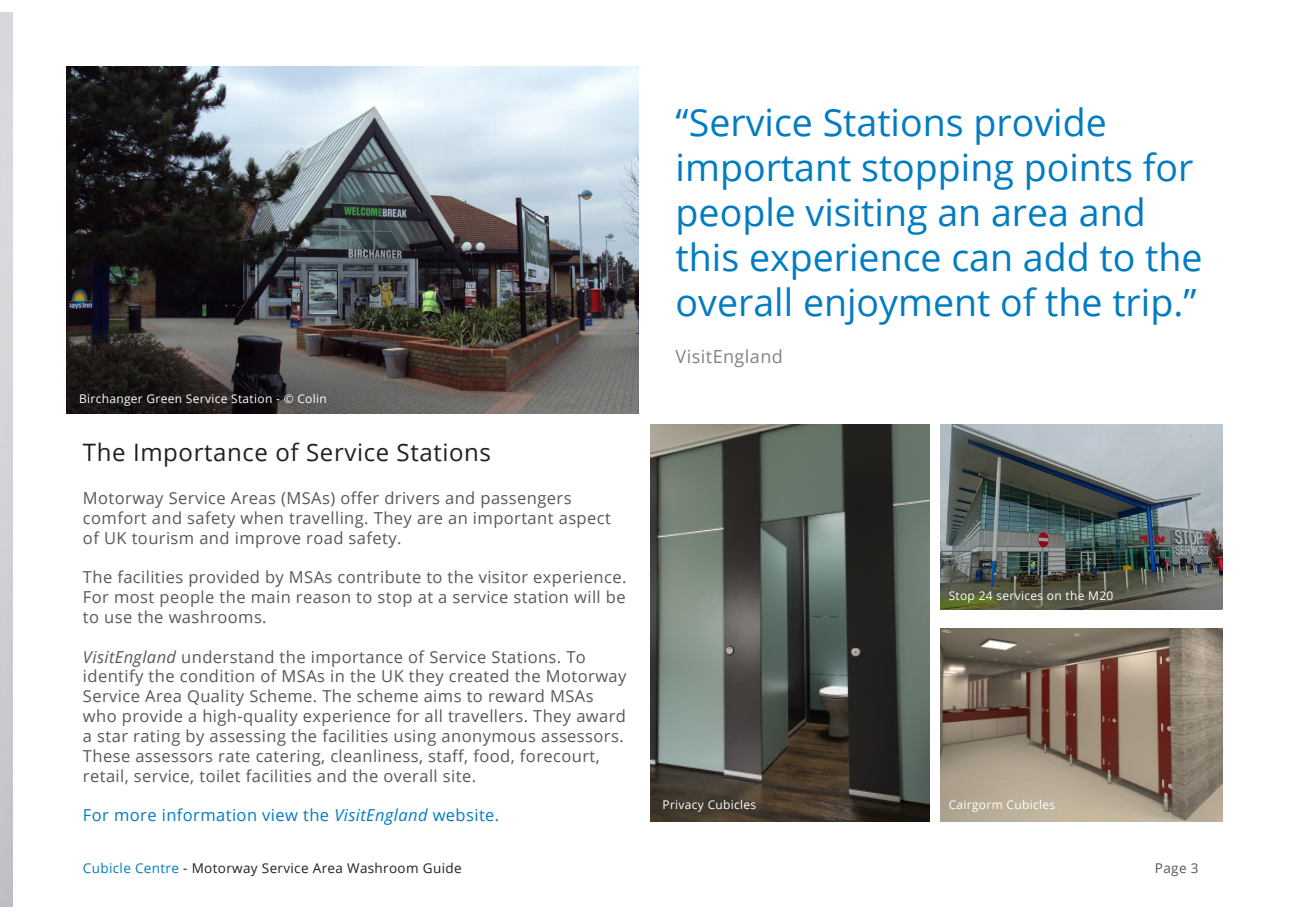
<style>
.page{position:relative;width:1289px;height:919px;background:#fff}
.page>*{position:absolute;margin:0;border:0;box-sizing:border-box;transform-origin:0 0}
.t1{font:37.5px/45px "Open Sans";color:#007cc2}
.t2{font:24px "Open Sans";letter-spacing:.025em;color:#231f20}
.t3{font:18px "Open Sans";letter-spacing:.025em;color:#808285}
.t4{font:16.5px/19.8px "Open Sans";letter-spacing:.025em;color:#57585a}
.t5{font:16.5px "Open Sans";letter-spacing:.025em;color:#007cc2}
.t6{font:13.5px "Open Sans";letter-spacing:.025em;color:#231f20}
.t7{font:13.5px "Open Sans";color:#57585a}
.t8{font:12px "Open Sans";letter-spacing:.025em;color:#fff}
.s1{font-style:italic}
.s2{color:#007cc2}
</style>
<div class="page">
<img style="left:67px;top:67px;width:572px;height:346px">
<img style="left:940px;top:424px;width:282px;height:185px">
<img style="left:940px;top:628px;width:282px;height:193px">
<img style="left:650px;top:424px;width:279px;height:397px">
<p class="t8" style="left:79px;top:390px;width:249px">Birchanger Green Service Station - © Colin</p>
<p class="t2" style="left:83px;top:436px;width:409px">The Importance of Service Stations</p>
<p class="t4" style="left:83px;top:488px;width:529px">Motorway Service Areas (MSAs) offer drivers and passengers comfort and safety when travelling. They are an important aspect of UK tourism and improve road safety.</p>
<p class="t4" style="left:83px;top:567px;width:545px;text-align:justify">The facilities provided by MSAs contribute to the visitor experience.<br>For most people the main reason to stop at a service station will be to use the washrooms.</p>
<p class="t4" style="left:83px;top:646px;width:545px"><span class="s1">VisitEngland</span> understand the importance of Service Stations. To identify the condition of MSAs in the UK they created the Motorway Service Area Quality Scheme. The scheme aims to reward MSAs who provide a high-quality experience for all travellers. They award a star rating by assessing the facilities using anonymous assessors.<br>These assessors rate catering, cleanliness, staff, food, forecourt, retail, service, toilet facilities and the overall site.</p>
<p class="t5" style="left:83px;top:803px;width:418px">For more information view the <span class="s1">VisitEngland</span> website.</p>
<p class="t1" style="left:675px;top:99px;width:528px">“Service Stations provide important stopping points for people visiting an area and this experience can add to the overall enjoyment of the trip.”</p>
<p class="t3" style="left:675px;top:344px;width:109px">VisitEngland</p>
<p class="t8" style="left:948px;top:587px;width:166px">Stop 24 services on the M20</p>
<p class="t8" style="left:662px;top:796px;width:95px">Privacy Cubicles</p>
<p class="t8" style="left:948px;top:796px;width:108px">Cairgorm Cubicles</p>
<p class="t6" style="left:83px;top:859px;width:380px"><span class="s2">Cubicle Centre</span> - Motorway Service Area Washroom Guide</p>
<p class="t7" style="left:1154px;top:859px;width:45px">Page 3</p>
</div>
